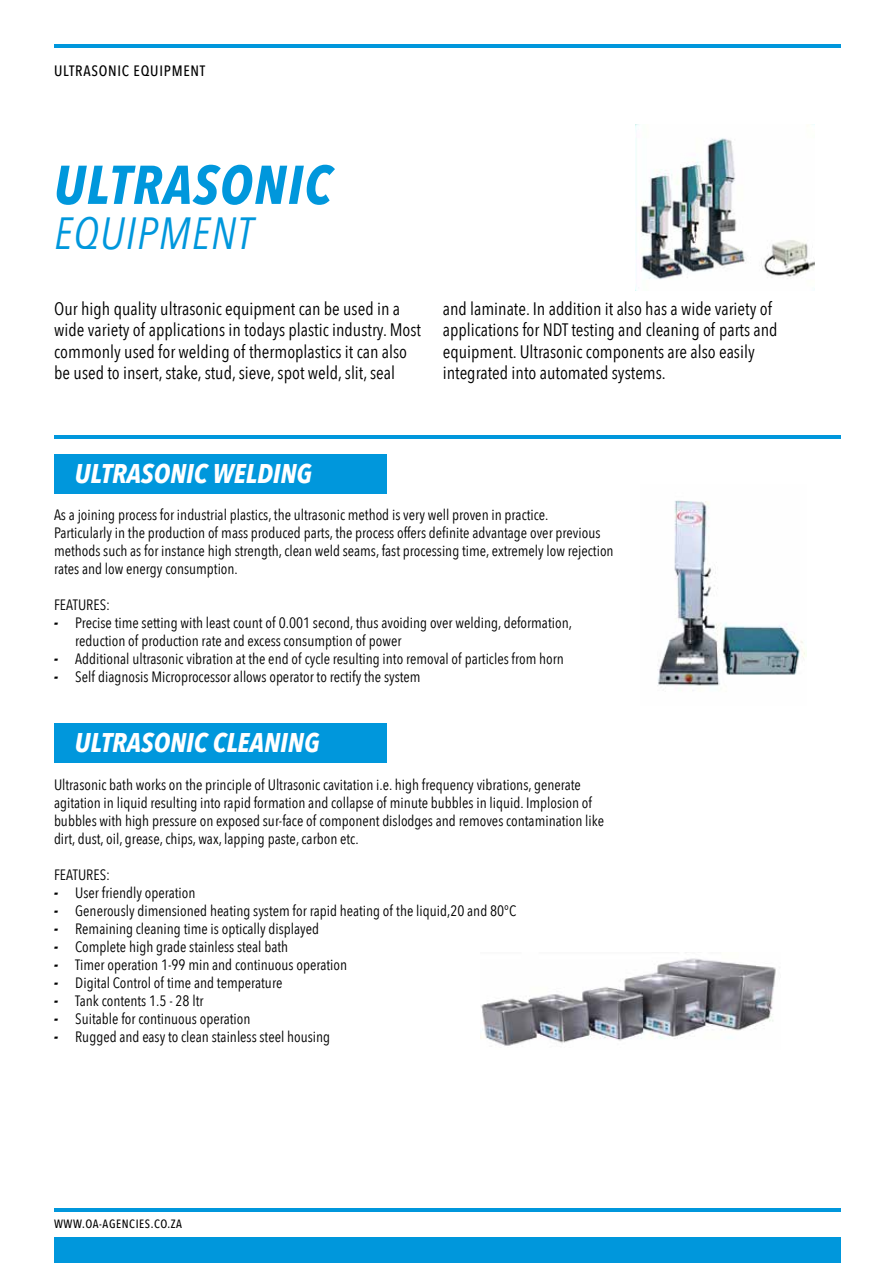
<style>
.page{position:relative;width:893px;height:1263px;background:#fff}
.page>*{position:absolute;margin:0;border:0;box-sizing:border-box;transform-origin:0 0}
.t1{font:italic 700 54px "Avenir Next Condensed";color:#0097dc}
.t2{font:italic 45px "Avenir Next Condensed";color:#0097dc}
.t3{font:italic 700 27px "Avenir Next Condensed";color:#fff}
.t4{font:18px/21.6px "Avenir Next Condensed";color:#000}
.t5{font:15px/18px "Avenir Next Condensed";color:#000}
.t6{font:500 15px "Avenir Next Condensed";letter-spacing:.05em;color:#000}
.t7{font:500 12px "Avenir Next Condensed";letter-spacing:.05em;color:#000}
.s1{font-weight:800;font-style:italic}
</style>
<div class="page">
<hr style="left:54px;top:436px;width:787px;height:3px;background:#0097dc">
<div style="left:54px;top:454px;width:333px;height:40px;background:#0097dc"></div>
<img style="left:657px;top:500px;width:149px;height:186px">
<hr style="left:54px;top:45px;width:787px;height:3px;background:#0097dc">
<hr style="left:54px;top:1208px;width:787px;height:3px;background:#0097dc">
<div style="left:54px;top:1237px;width:787px;height:26px;background:#0097dc"></div>
<img style="left:636px;top:124px;width:178px;height:155px">
<div style="left:54px;top:723px;width:333px;height:40px;background:#0097dc"></div>
<img style="left:480px;top:952px;width:296px;height:94px">
<p class="t6" style="left:54px;top:61px;width:153px">ULTRASONIC EQUIPMENT</p>
<h1 class="t1" style="left:54px;top:152px;width:84px">ULTRASONIC</h1>
<h2 class="t2" style="left:54px;top:206px;width:70px">EQUIPMENT</h2>
<p class="t4" style="left:54px;top:297px;width:368px">Our high quality ultrasonic equipment can be used in a wide variety of applications in todays plastic industry. Most commonly used for welding of thermoplastics it can also be used to insert, stake, stud, sieve, spot weld, slit, seal</p>
<p class="t4" style="left:443px;top:297px;width:336px">and laminate. In addition it also has a wide variety of applications for NDT testing and cleaning of parts and equipment. Ultrasonic components are also easily integrated into automated systems.</p>
<h3 class="t3" style="left:75px;top:457px;width:41px">ULTRASONIC</h3>
<h3 class="t3" style="left:212px;top:457px;width:101px">WELDING</h3>
<p class="t5" style="left:54px;top:506px;width:561px">As a joining process for industrial plastics, the ultrasonic method is very well proven in practice.<br>Particularly in the production of mass produced parts, the process offers definite advantage over previous methods such as for instance high strength, clean weld seams, fast processing time, extremely low rejection rates and low energy consumption.</p>
<p class="t5" style="left:54px;top:596px;width:14px">Features</p>
<p class="t5" style="left:106px;top:596px;width:5px">:</p>
<p class="t5" style="left:75px;top:614px;width:498px;text-indent:-21px"><span class="s1">-</span> Precise time setting with least count of 0.001 second, thus avoiding over welding, deformation, reduction of production rate and excess consumption of power</p>
<p class="t5" style="left:54px;top:650px;width:511px"><span class="s1">-</span> Additional ultrasonic vibration at the end of cycle resulting into removal of particles from horn</p>
<p class="t5" style="left:54px;top:668px;width:368px"><span class="s1">-</span> Self diagnosis Microprocessor allows operator to rectify the system</p>
<h3 class="t3" style="left:75px;top:726px;width:41px">ULTRASONIC</h3>
<h3 class="t3" style="left:213px;top:726px;width:40px">CLEANIN</h3>
<h3 class="t3" style="left:304px;top:726px;width:16px">G</h3>
<p class="t5" style="left:54px;top:776px;width:552px">Ultrasonic bath works on the principle of Ultrasonic cavitation i.e. high frequency vibrations, generate agitation in liquid resulting into rapid formation and collapse of minute bubbles in liquid. Implosion of bubbles with high pressure on exposed sur-face of component dislodges and removes contamination like dirt, dust, oil, grease, chips, wax, lapping paste, carbon etc.</p>
<p class="t5" style="left:54px;top:866px;width:14px">Features</p>
<p class="t5" style="left:106px;top:866px;width:5px">:</p>
<p class="t5" style="left:54px;top:884px;width:143px"><span class="s1">-</span> User friendly operation</p>
<p class="t5" style="left:54px;top:902px;width:464px"><span class="s1">-</span> Generously dimensioned heating system for rapid heating of the liquid,20 and 80°C</p>
<p class="t5" style="left:54px;top:920px;width:267px"><span class="s1">-</span> Remaining cleaning time is optically displayed</p>
<p class="t5" style="left:54px;top:938px;width:236px"><span class="s1">-</span> Complete high grade stainless steal bath</p>
<p class="t5" style="left:54px;top:956px;width:295px"><span class="s1">-</span> Timer operation 1-99 min and continuous operation</p>
<p class="t5" style="left:54px;top:974px;width:230px"><span class="s1">-</span> Digital Control of time and temperature</p>
<p class="t5" style="left:54px;top:992px;width:151px"><span class="s1">-</span> Tank contents 1.5 - 28 ltr</p>
<p class="t5" style="left:54px;top:1010px;width:198px"><span class="s1">-</span> Suitable for continuous operation</p>
<p class="t5" style="left:54px;top:1028px;width:278px"><span class="s1">-</span> Rugged and easy to clean stainless steel housing</p>
<p class="t7" style="left:54px;top:1217px;width:130px">WWW.OA-AGENCIES.CO.ZA</p>
</div>
